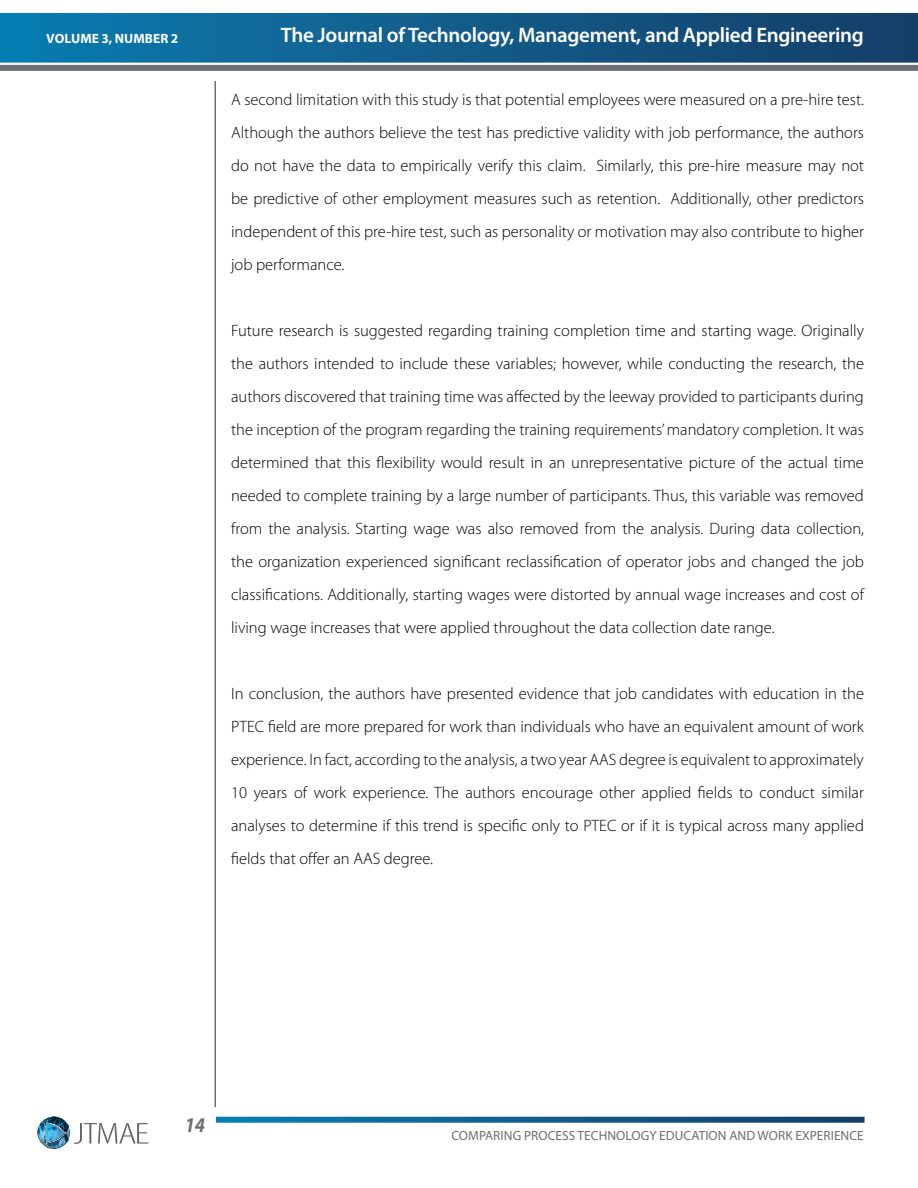
<style>
.page{position:relative;width:918px;height:1188px;background:#fff}
.page>*{position:absolute;margin:0;border:0;box-sizing:border-box;transform-origin:0 0}
.t1{font:600 21px "Myriad Pro";letter-spacing:-.015em;color:#fff}
.t2{font:italic 700 21px "Myriad Pro";color:#6d6e71;scale:.9 1}
.t3{font:300 16.5px/33px "Myriad Pro";color:#000;text-align:justify}
.t4{font:700 13.5px "Myriad Pro";letter-spacing:.005em;color:#fff}
.t5{font:13.35px "Myriad Pro";letter-spacing:.005em;color:#6d6e71}
</style>
<div class="page">
<div style="left:0;top:65px;width:918px;height:6px;background:#6d6e71"></div>
<svg style="left:216px;top:1117px;width:649px;height:6px;background:#1b6591"></svg>
<svg style="left:0;top:13px;width:918px;height:50px;background:#125d8c"></svg>
<hr style="left:214px;top:81px;width:2px;height:1026px;background:#6d6e71">
<svg style="left:38px;top:1117px;width:110px;height:32px"></svg>
<p class="t4" style="left:46px;top:30px;width:134px">VOLUME 3, NUMBER 2</p>
<p class="t1" style="left:281px;top:21px;width:585px">The Journal of Technology, Management, and Applied Engineering</p>
<p class="t3" style="left:231px;top:84px;width:634px">A second limitation with this study is that potential employees were measured on a pre-hire test.<br>Although the authors believe the test has predictive validity with job performance, the authors do not have the data to empirically verify this claim. Similarly, this pre-hire measure may not be predictive of other employment measures such as retention. Additionally, other predictors independent of this pre-hire test, such as personality or motivation may also contribute to higher job performance.</p>
<p class="t3" style="left:231px;top:315px;width:634px">Future research is suggested regarding training completion time and starting wage. Originally the authors intended to include these variables; however, while conducting the research, the authors discovered that training time was affected by the leeway provided to participants during the inception of the program regarding the training requirements’ mandatory completion. It was determined that this flexibility would result in an unrepresentative picture of the actual time needed to complete training by a large number of participants. Thus, this variable was removed from the analysis. Starting wage was also removed from the analysis. During data collection, the organization experienced significant reclassification of operator jobs and changed the job classifications. Additionally, starting wages were distorted by annual wage increases and cost of living wage increases that were applied throughout the data collection date range.</p>
<p class="t3" style="left:231px;top:678px;width:634px">In conclusion, the authors have presented evidence that job candidates with education in the PTEC field are more prepared for work than individuals who have an equivalent amount of work experience. In fact, according to the analysis, a two year AAS degree is equivalent to approximately 10 years of work experience. The authors encourage other applied fields to conduct similar analyses to determine if this trend is specific only to PTEC or if it is typical across many applied fields that offer an AAS degree.</p>
<p class="t2" style="left:185px;top:1112px;width:24px">14</p>
<p class="t5" style="left:451px;top:1127px;width:414px">COMPARING PROCESS TECHNOLOGY EDUCATION AND WORK EXPERIENCE</p>
</div>
